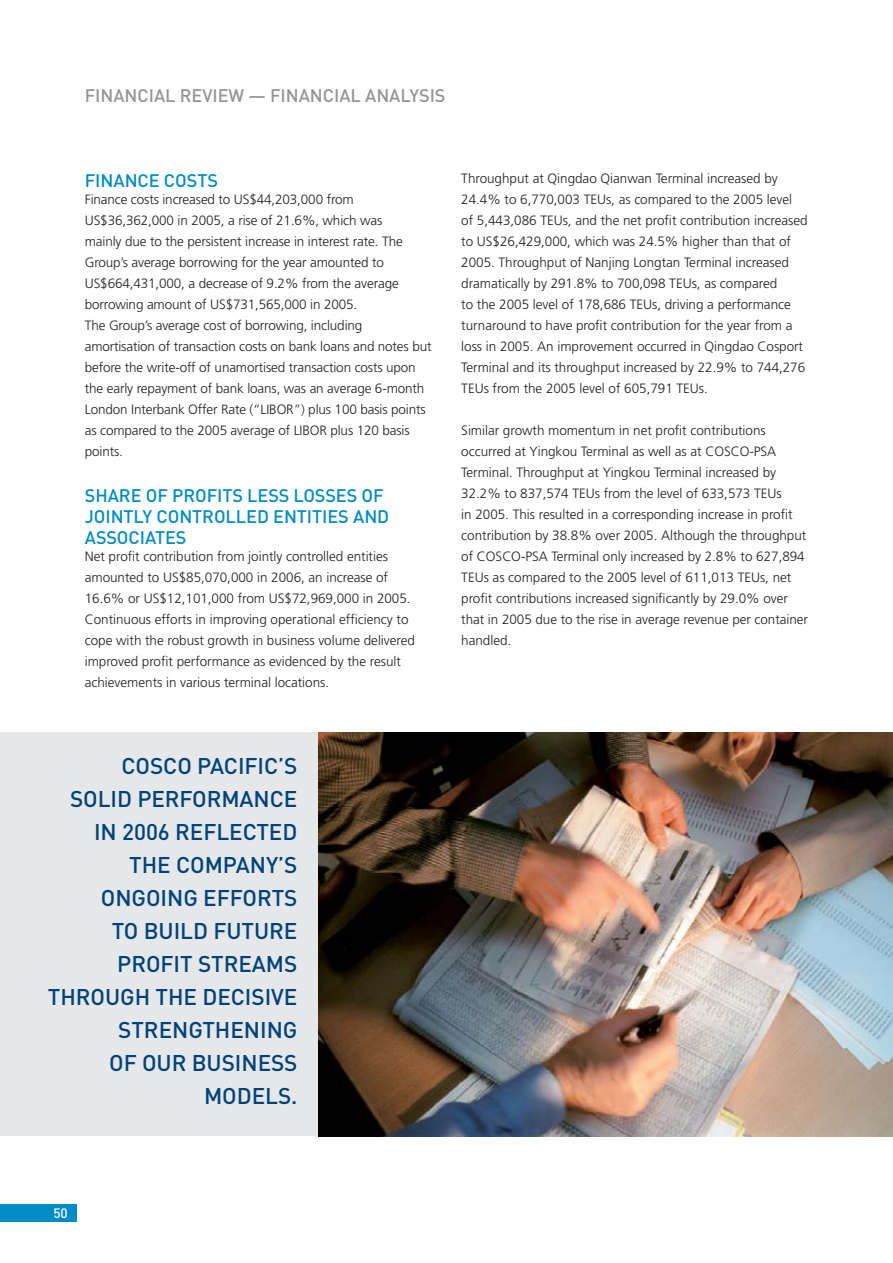
<style>
.page{position:relative;width:893px;height:1263px;background:#fff}
.page>*{position:absolute;margin:0;border:0;box-sizing:border-box;transform-origin:0 0}
.t1{font:500 22.5px/33px "DIN";letter-spacing:-.005em;color:#00427a;text-align:right}
.t2{font:500 18px/21px "DIN";letter-spacing:-.005em;color:#008cc7}
.t3{font:500 18px "DIN";letter-spacing:-.005em;color:#939598}
.t4{font:300 13.5px/21px "Frutiger";letter-spacing:-.005em;color:#231f20}
.t5{font:500 13.5px "DIN";color:#fff}
</style>
<div class="page">
<div style="left:0;top:1204px;width:76px;height:17px;background:#008cc7"></div>
<div style="left:0;top:732px;width:331px;height:404px;background:#e6e7e8"></div>
<img style="left:319px;top:732px;width:573px;height:404px">
<h2 class="t3" style="left:85px;top:89px;width:362px">FINANCIAL REVIEW — FINANCIAL ANALYSIS</h2>
<h2 class="t2" style="left:85px;top:172px;width:135px">FINANCE COSTS</h2>
<p class="t4" style="left:85px;top:189px;width:348px">Finance costs increased to US$44,203,000 from US$36,362,000 in 2005, a rise of 21.6%, which was<br>mainly due to the persistent increase in interest rate. The Group’s average borrowing for the year amounted to US$664,431,000, a decrease of 9.2% from the average borrowing amount of US$731,565,000 in 2005.<br>The Group’s average cost of borrowing, including amortisation of transaction costs on bank loans and notes but before the write-off of unamortised transaction costs upon the early repayment of bank loans, was an average 6-month London Interbank Offer Rate (“LIBOR”) plus 100 basis points as compared to the 2005 average of LIBOR plus 120 basis points.</p>
<h2 class="t2" style="left:85px;top:487px;width:306px">SHARE OF PROFITS LESS LOSSES OF<br>JOINTLY CONTROLLED ENTITIES AND<br>ASSOCIATES</h2>
<p class="t4" style="left:85px;top:546px;width:332px">Net profit contribution from jointly controlled entities amounted to US$85,070,000 in 2006, an increase of 16.6% or US$12,101,000 from US$72,969,000 in 2005.<br>Continuous efforts in improving operational efficiency to cope with the robust growth in business volume delivered improved profit performance as evidenced by the result achievements in various terminal locations.</p>
<h1 class="t1" style="left:48px;top:752px;width:251px">COSCO PACIFIC’S<br>SOLID PERFORMANCE<br>IN 2006 REFLECTED<br>THE COMPANY’S<br>ONGOING EFFORTS<br>TO BUILD FUTURE<br>PROFIT STREAMS<br>THROUGH THE DECISIVE<br>STRENGTHENING<br>OF OUR BUSINESS<br>MODELS.</h1>
<p class="t4" style="left:461px;top:168px;width:348px">Throughput at Qingdao Qianwan Terminal increased by 24.4% to 6,770,003 TEUs, as compared to the 2005 level<br>of 5,443,086 TEUs, and the net profit contribution increased to US$26,429,000, which was 24.5% higher than that of 2005. Throughput of Nanjing Longtan Terminal increased dramatically by 291.8% to 700,098 TEUs, as compared<br>to the 2005 level of 178,686 TEUs, driving a performance turnaround to have profit contribution for the year from a loss in 2005. An improvement occurred in Qingdao Cosport Terminal and its throughput increased by 22.9% to 744,276<br>TEUs from the 2005 level of 605,791 TEUs.</p>
<p class="t4" style="left:461px;top:420px;width:348px">Similar growth momentum in net profit contributions occurred at Yingkou Terminal as well as at COSCO-PSA Terminal. Throughput at Yingkou Terminal increased by 32.2% to 837,574 TEUs from the level of 633,573 TEUs<br>in 2005. This resulted in a corresponding increase in profit contribution by 38.8% over 2005. Although the throughput of COSCO-PSA Terminal only increased by 2.8% to 627,894<br>TEUs as compared to the 2005 level of 611,013 TEUs, net profit contributions increased significantly by 29.0% over that in 2005 due to the rise in average revenue per container handled.</p>
<p class="t5" style="left:53px;top:1208px;width:16px">50</p>
</div>
